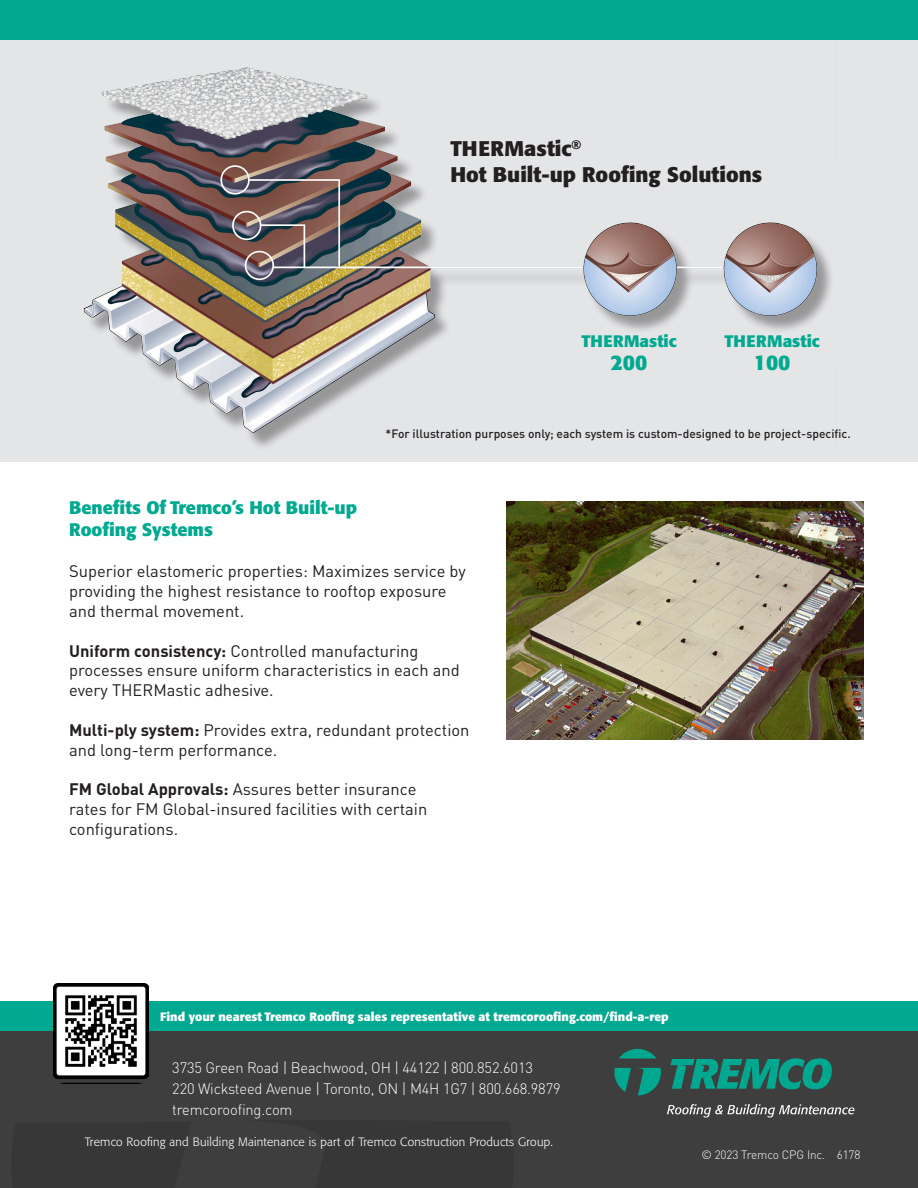
<style>
.page{position:relative;width:918px;height:1188px;background:#fff}
.page>*{position:absolute;margin:0;border:0;box-sizing:border-box;transform-origin:0 0}
.t1{font:700 21px "Formata Pro";color:#231f20}
.t2{font:700 21px "Formata Pro";color:#00a990}
.t3{font:700 18px/21.6px "Formata Pro";color:#00a990}
.t4{font:16.5px/19.8px "DINOT";color:#231f20}
.t5{font:700 16.5px "Formata Pro";color:#00a990}
.t6{font:300 15px/21px "DINOT";letter-spacing:-.01em;color:#fff}
.t7{font:700 12px "Formata Pro";color:#fff}
.t8{font:500 12px "DINOT";color:#231f20}
.t9{font:300 12px "Formata Pro";letter-spacing:.02em;color:#fff}
.t10{font:300 12px "DINOT";letter-spacing:-.01em;color:#fff}
.s1{font-weight:700}
</style>
<div class="page">
<div style="left:0;top:38px;width:918px;height:424px;background:#e4e5e7"></div>
<div style="left:0;top:1005px;width:918px;height:183px;background:#3e3e3f"></div>
<div style="left:0;top:1001px;width:918px;height:30px;background:#00a990"></div>
<img style="left:53px;top:984px;width:95px;height:99px">
<svg style="left:667px;top:1104px;width:187px;height:14px"></svg>
<svg style="left:619px;top:1049px;width:37px;height:9px"></svg>
<svg style="left:614px;top:1068px;width:47px;height:27px"></svg>
<svg style="left:671px;top:1058px;width:161px;height:31px"></svg>
<div style="left:0;top:0;width:918px;height:39px;background:#00a990"></div>
<img style="left:75px;top:39px;width:760px;height:408px">
<img style="left:507px;top:502px;width:357px;height:238px">
<p class="t1" style="left:450px;top:135px;width:132px">THERMastic<sup>®</sup></p>
<p class="t1" style="left:450px;top:161px;width:313px">Hot Built-up Roofing Solutions</p>
<p class="t5" style="left:581px;top:331px;width:97px">THERMastic</p>
<p class="t2" style="left:611px;top:349px;width:38px">200</p>
<p class="t5" style="left:725px;top:331px;width:97px">THERMastic</p>
<p class="t2" style="left:754px;top:349px;width:38px">100</p>
<p class="t8" style="left:386px;top:426px;width:467px">*For illustration purposes only; each system is custom-designed to be project-specific.</p>
<p class="t3" style="left:69px;top:497px;width:289px">Benefits Of Tremco’s Hot Built-up<br>Roofing Systems</p>
<p class="t4" style="left:69px;top:561px;width:398px">Superior elastomeric properties: Maximizes service by providing the highest resistance to rooftop exposure and thermal movement.</p>
<p class="t4" style="left:69px;top:640px;width:392px"><span class="s1">Uniform consistency:</span> Controlled manufacturing processes ensure uniform characteristics in each and every THERMastic adhesive.</p>
<p class="t4" style="left:69px;top:720px;width:402px"><span class="s1">Multi-ply system:</span> Provides extra, redundant protection and long-term performance.</p>
<p class="t4" style="left:69px;top:779px;width:360px"><span class="s1">FM Global Approvals:</span> Assures better insurance rates for FM Global-insured facilities with certain configurations.</p>
<p class="t7" style="left:160px;top:1009px;width:510px">Find your nearest Tremco Roofing sales representative at tremcoroofing.com/find-a-rep</p>
<p class="t6" style="left:172px;top:1057px;width:362px">3735 Green Road | Beachwood, OH | 44122 | 800.852.6013</p>
<p class="t6" style="left:172px;top:1078px;width:390px">220 Wicksteed Avenue | Toronto, ON | M4H 1G7 | 800.668.9879 tremcoroofing.com</p>
<p class="t9" style="left:85px;top:1134px;width:470px">Tremco Roofing and Building Maintenance is part of Tremco Construction Products Group.</p>
<p class="t10" style="left:701px;top:1148px;width:161px">© 2023 Tremco CPG Inc. 6178</p>
</div>
